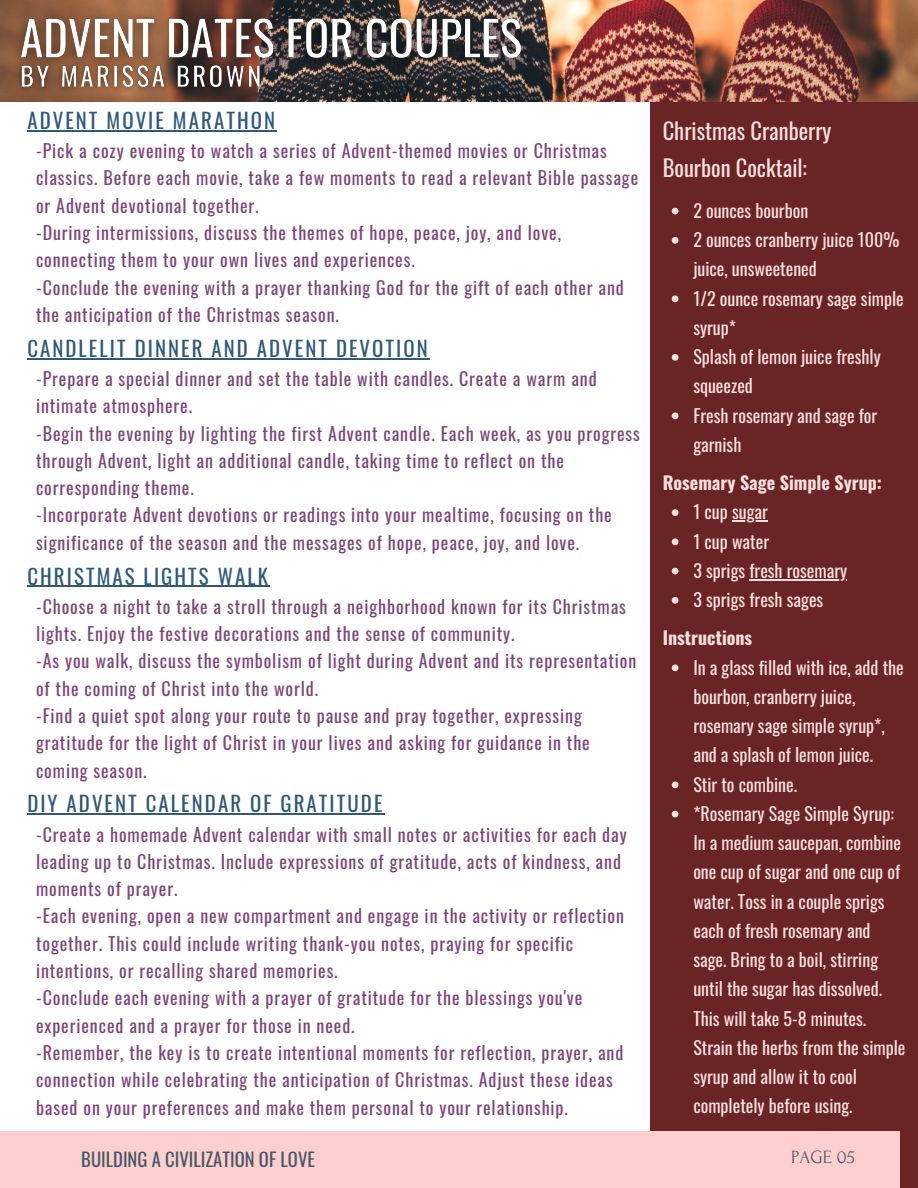
<style>
.page{position:relative;width:918px;height:1188px;background:#fff}
.page>*{position:absolute;margin:0;border:0;box-sizing:border-box;transform-origin:0 0}
.t1{font:22.5px "Oswald";color:#ffdfdf}
.t2{font:20.85px "Oswald";letter-spacing:.1em;color:#2e597b}
.t3{font:18.75px "Forum";color:#435967}
.t4{font:18.6px "Oswald";color:#435967}
.t5{font:18px/27.3px "Oswald";letter-spacing:.05em;color:#7d467b}
.t6{font:18px/29.2px "Oswald";color:#ffdfdf}
.t7{font:700 18px "Oswald";color:#ffdfdf}
</style>
<div class="page">
<div style="left:650px;top:78px;width:268px;height:1110px;background:#692525"></div>
<div style="left:0;top:1132px;width:900px;height:56px;background:#ffcfcf"></div>
<img style="left:0;top:0;width:918px;height:101px">
<svg style="left:672px;top:208px;width:7px;height:6px"></svg>
<svg style="left:672px;top:237px;width:7px;height:7px"></svg>
<svg style="left:672px;top:295px;width:7px;height:7px"></svg>
<svg style="left:672px;top:354px;width:7px;height:7px"></svg>
<svg style="left:672px;top:412px;width:7px;height:7px"></svg>
<svg style="left:672px;top:509px;width:7px;height:7px"></svg>
<hr style="left:732px;top:520px;width:36px;height:2px;background:#ffdfdf">
<svg style="left:672px;top:538px;width:7px;height:7px"></svg>
<svg style="left:672px;top:568px;width:7px;height:6px"></svg>
<hr style="left:749px;top:579px;width:98px;height:1px;background:#ffdfdf">
<svg style="left:672px;top:597px;width:7px;height:7px"></svg>
<svg style="left:672px;top:664px;width:7px;height:7px"></svg>
<svg style="left:672px;top:781px;width:7px;height:7px"></svg>
<svg style="left:672px;top:811px;width:7px;height:6px"></svg>
<hr style="left:27px;top:130px;width:250px;height:1px;background:#2e597b">
<img style="left:4px;top:1px;width:534px;height:76px">
<hr style="left:27px;top:358px;width:403px;height:1px;background:#2e597b">
<img style="left:13px;top:55px;width:256px;height:43px">
<hr style="left:27px;top:586px;width:243px;height:1px;background:#2e597b">
<hr style="left:27px;top:814px;width:358px;height:1px;background:#2e597b">
<p class="t2" style="left:27px;top:104px;width:249px">ADVENT MOVIE MARATHON</p>
<p class="t5" style="left:36px;top:136px;width:604px">-Pick a cozy evening to watch a series of Advent-themed movies or Christmas classics. Before each movie, take a few moments to read a relevant Bible passage or Advent devotional together.</p>
<p class="t5" style="left:36px;top:218px;width:527px">-During intermissions, discuss the themes of hope, peace, joy, and love, connecting them to your own lives and experiences.</p>
<p class="t5" style="left:36px;top:273px;width:589px">-Conclude the evening with a prayer thanking God for the gift of each other and the anticipation of the Christmas season.</p>
<p class="t2" style="left:27px;top:332px;width:402px">CANDLELIT DINNER AND ADVENT DEVOTION</p>
<p class="t5" style="left:36px;top:364px;width:562px">-Prepare a special dinner and set the table with candles. Create a warm and intimate atmosphere.</p>
<p class="t5" style="left:36px;top:419px;width:605px">-Begin the evening by lighting the first Advent candle. Each week, as you progress through Advent, light an additional candle, taking time to reflect on the corresponding theme.</p>
<p class="t5" style="left:36px;top:501px;width:577px">-Incorporate Advent devotions or readings into your mealtime, focusing on the significance of the season and the messages of hope, peace, joy, and love.</p>
<p class="t2" style="left:27px;top:560px;width:242px">CHRISTMAS LIGHTS WALK</p>
<p class="t5" style="left:36px;top:592px;width:591px">-Choose a night to take a stroll through a neighborhood known for its Christmas lights. Enjoy the festive decorations and the sense of community.</p>
<p class="t5" style="left:36px;top:647px;width:602px">-As you walk, discuss the symbolism of light during Advent and its representation of the coming of Christ into the world.</p>
<p class="t5" style="left:36px;top:701px;width:555px">-Find a quiet spot along your route to pause and pray together, expressing gratitude for the light of Christ in your lives and asking for guidance in the coming season.</p>
<p class="t2" style="left:27px;top:788px;width:357px">DIY ADVENT CALENDAR OF GRATITUDE</p>
<p class="t5" style="left:36px;top:820px;width:592px">-Create a homemade Advent calendar with small notes or activities for each day leading up to Christmas. Include expressions of gratitude, acts of kindness, and moments of prayer.</p>
<p class="t5" style="left:36px;top:902px;width:590px">-Each evening, open a new compartment and engage in the activity or reflection together. This could include writing thank-you notes, praying for specific intentions, or recalling shared memories.</p>
<p class="t5" style="left:36px;top:984px;width:548px">-Conclude each evening with a prayer of gratitude for the blessings you've experienced and a prayer for those in need.</p>
<p class="t5" style="left:36px;top:1038px;width:589px">-Remember, the key is to create intentional moments for reflection, prayer, and connection while celebrating the anticipation of Christmas. Adjust these ideas based on your preferences and make them personal to your relationship.</p>
<p class="t1" style="left:663px;top:113px;width:170px">Christmas Cranberry</p>
<p class="t1" style="left:663px;top:150px;width:146px">Bourbon Cocktail:</p>
<p class="t6" style="left:693px;top:195px;width:117px">2 ounces bourbon</p>
<p class="t6" style="left:693px;top:224px;width:208px">2 ounces cranberry juice 100% juice, unsweetened</p>
<p class="t6" style="left:693px;top:283px;width:212px">1/2 ounce rosemary sage simple syrup*</p>
<p class="t6" style="left:693px;top:341px;width:189px">Splash of lemon juice freshly squeezed</p>
<p class="t6" style="left:693px;top:400px;width:186px">Fresh rosemary and sage for garnish</p>
<p class="t7" style="left:663px;top:469px;width:221px">Rosemary Sage Simple Syrup:</p>
<p class="t6" style="left:693px;top:497px;width:76px">1 cup sugar</p>
<p class="t6" style="left:693px;top:526px;width:77px">1 cup water</p>
<p class="t6" style="left:693px;top:555px;width:155px">3 sprigs fresh rosemary</p>
<p class="t6" style="left:693px;top:584px;width:131px">3 sprigs fresh sages</p>
<p class="t7" style="left:663px;top:624px;width:91px">Instructions</p>
<p class="t6" style="left:693px;top:652px;width:212px">In a glass filled with ice, add the bourbon, cranberry juice, rosemary sage simple syrup*, and a splash of lemon juice.</p>
<p class="t6" style="left:693px;top:769px;width:105px">Stir to combine.</p>
<p class="t6" style="left:693px;top:798px;width:214px">*Rosemary Sage Simple Syrup:<br>In a medium saucepan, combine one cup of sugar and one cup of water. Toss in a couple sprigs each of fresh rosemary and sage. Bring to a boil, stirring until the sugar has dissolved.<br>This will take 5-8 minutes.<br>Strain the herbs from the simple syrup and allow it to cool completely before using.</p>
<p class="t4" style="left:81px;top:1145px;width:235px">BUILDING A CIVILIZATION OF LOVE</p>
<p class="t3" style="left:791px;top:1147px;width:65px">PAGE 05</p>
</div>
